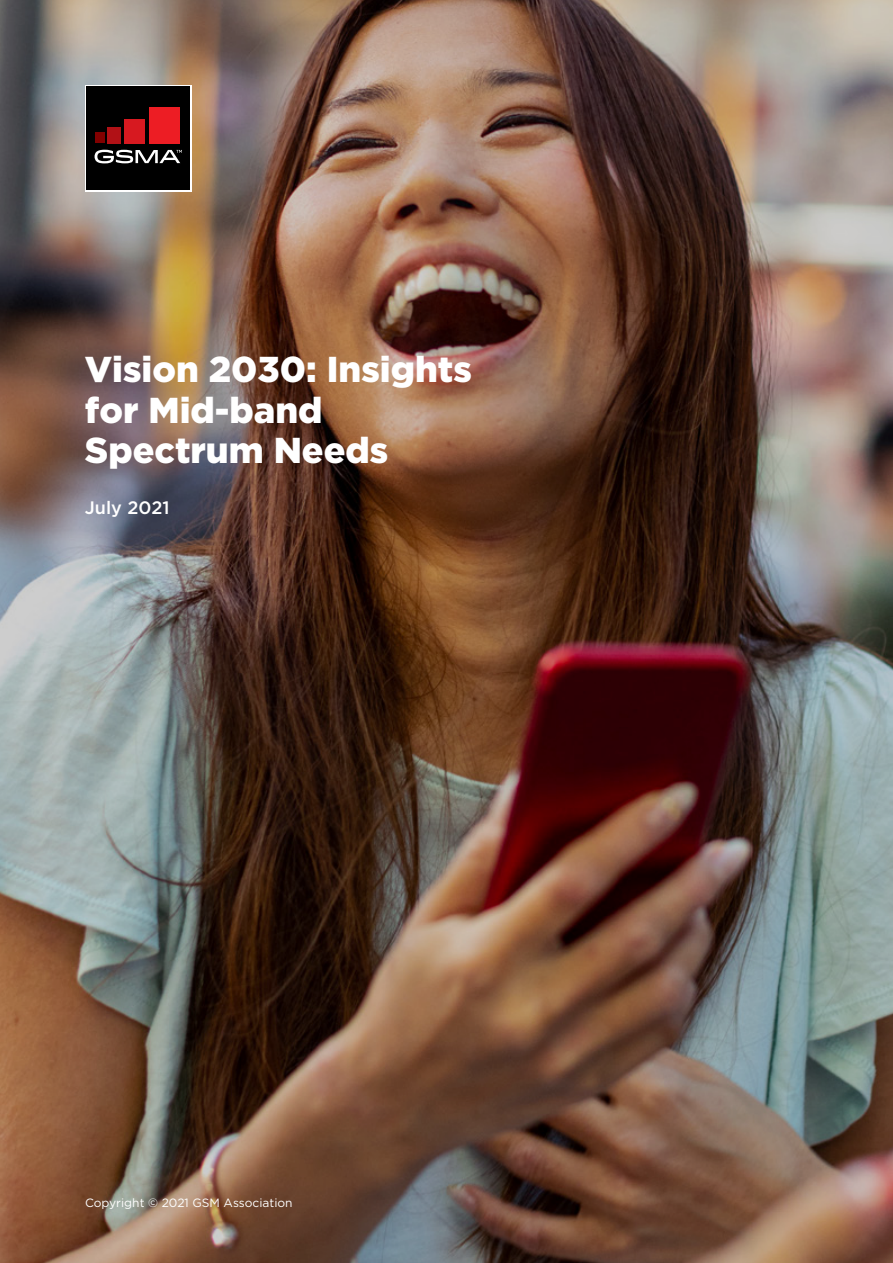
<style>
.page{position:relative;width:893px;height:1263px;background:#fff}
.page>*{position:absolute;margin:0;border:0;box-sizing:border-box;transform-origin:0 0}
.t1{font:900 36px/40.5px "Gotham";color:#fff}
.t2{font:500 18px "Gotham";color:#fff}
.t3{font:12px "Gotham";color:#fff}
</style>
<div class="page">
<img style="left:0;top:0;width:893px;height:1263px">
<div style="left:85px;top:85px;width:106px;height:106px;background:#fff"></div>
<div style="left:86px;top:86px;width:104px;height:104px;background:#000"></div>
<svg style="left:95px;top:150px;width:87px;height:13px"></svg>
<div style="left:95px;top:132px;width:9px;height:11px;background:#820000"></div>
<div style="left:108px;top:127px;width:13px;height:16px;background:#b11116"></div>
<div style="left:125px;top:119px;width:20px;height:24px;background:#d71920"></div>
<div style="left:149px;top:107px;width:31px;height:36px;background:#ed1d24"></div>
<p class="t1" style="left:85px;top:349px;width:389px">Vision 2030: Insights for Mid-band<br>Spectrum Needs</p>
<p class="t2" style="left:85px;top:496px;width:86px">July 2021</p>
<p class="t3" style="left:85px;top:1195px;width:209px">Copyright © 2021 GSM Association</p>
</div>
